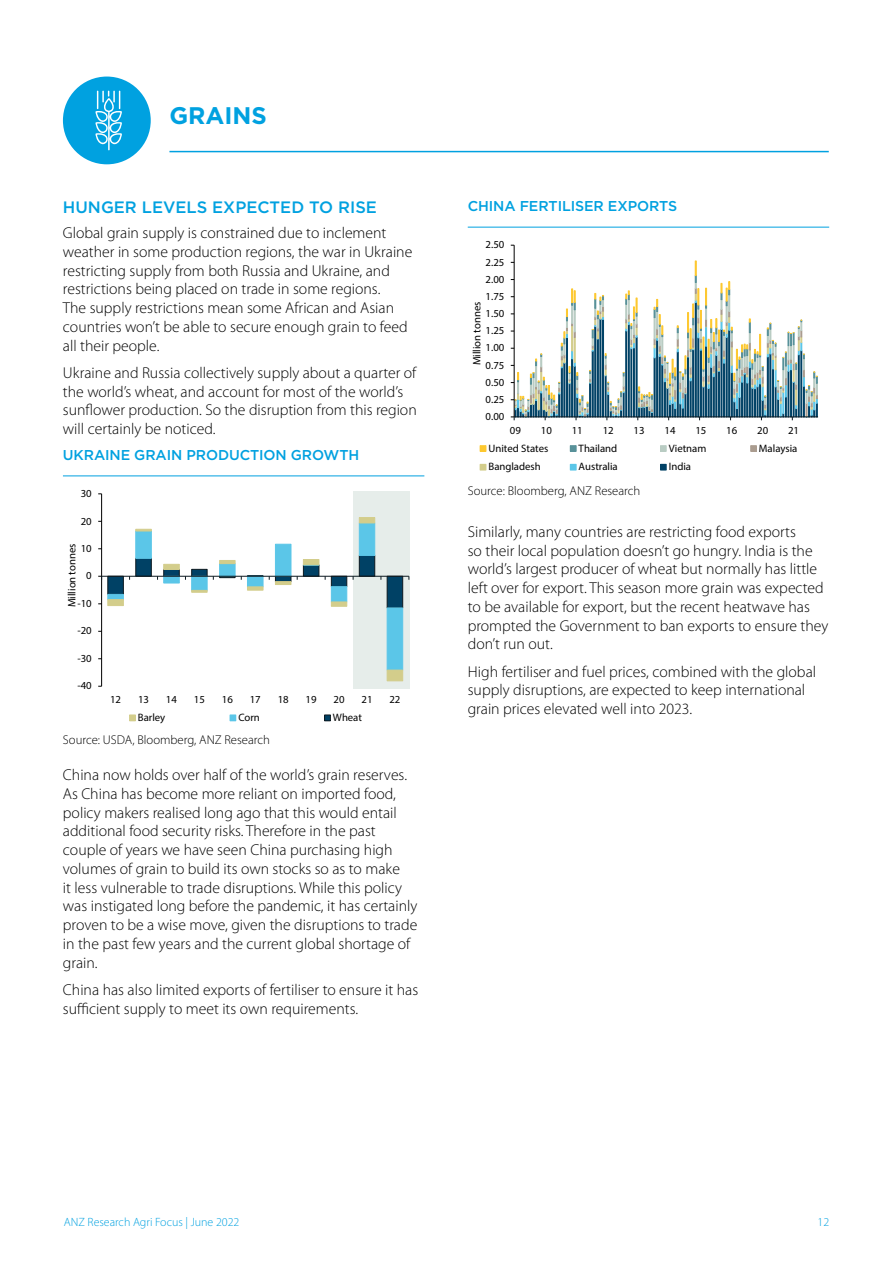
<style>
.page{position:relative;width:893px;height:1263px;background:#fff}
.page>*{position:absolute;margin:0;border:0;box-sizing:border-box;transform-origin:0 0}
.t1{font:700 24px "Gotham";color:#00a1e0}
.t2{font:500 16.5px "Gotham";color:#00a1e0}
.t3{font:300 15.75px/18.8px "Myriad Pro";color:#000}
.t4{font:500 14.25px "Gotham";letter-spacing:-.01em;color:#00a1e0}
.t5{font:300 12.75px "Myriad Pro";color:#000}
.t6{font:300 12px "Myriad Pro";color:#00a1e0}
.t7{font:10.8px "Myriad Pro";color:#000}
</style>
<div class="page">
<div style="left:63px;top:77px;width:88px;height:87px;background:#00a1e0;border-radius:50%"></div>
<svg style="left:95px;top:91px;width:27px;height:59px"></svg>
<hr style="left:169px;top:151px;width:660px;height:1px;background:#00a1e0">
<div style="left:353px;top:492px;width:57px;height:197px;background:#e6edea"></div>
<svg style="left:358px;top:517px;width:45px;height:164px"></svg>
<hr style="left:101px;top:494px;width:1px;height:192px;background:#000">
<hr style="left:102px;top:576px;width:307px;height:1px;background:#0c1920">
<svg style="left:98px;top:521px;width:305px;height:150px"></svg>
<div style="left:129px;top:715px;width:7px;height:6px;border:1px solid #d3cd8b"></div>
<svg style="left:230px;top:715px;width:6px;height:6px"></svg>
<div style="left:324px;top:715px;width:7px;height:6px;border:1px solid #0c1920"></div>
<hr style="left:63px;top:475px;width:361px;height:1px;background:#00a1e0">
<hr style="left:514px;top:245px;width:1px;height:172px;background:#000">
<svg style="left:511px;top:261px;width:307px;height:159px"></svg>
<div style="left:480px;top:445px;width:6px;height:7px;border:1px solid #fdc82f"></div>
<div style="left:570px;top:445px;width:6px;height:7px;border:1px solid #589199"></div>
<div style="left:660px;top:445px;width:7px;height:7px;border:1px solid #b9ccc3"></div>
<div style="left:750px;top:445px;width:7px;height:7px;border:1px solid #aa9c8f"></div>
<svg style="left:480px;top:464px;width:6px;height:6px"></svg>
<svg style="left:570px;top:464px;width:6px;height:6px"></svg>
<div style="left:660px;top:464px;width:7px;height:6px;border:1px solid #004165"></div>
<hr style="left:468px;top:227px;width:361px;height:1px;background:#00a1e0">
<h1 class="t1" style="left:169px;top:100px;width:99px">GRAINS</h1>
<p class="t2" style="left:63px;top:196px;width:316px">HUNGER LEVELS EXPECTED TO RISE</p>
<p class="t3" style="left:63px;top:223px;width:351px">Global grain supply is constrained due to inclement weather in some production regions, the war in Ukraine restricting supply from both Russia and Ukraine, and restrictions being placed on trade in some regions.<br>The supply restrictions mean some African and Asian countries won’t be able to secure enough grain to feed all their people.</p>
<p class="t3" style="left:63px;top:363px;width:355px">Ukraine and Russia collectively supply about a quarter of the world’s wheat, and account for most of the world’s sunflower production. So the disruption from this region will certainly be noticed.</p>
<p class="t4" style="left:63px;top:446px;width:298px">UKRAINE GRAIN PRODUCTION GROWTH</p>
<p class="t7" style="left:81px;top:487px;width:13px">30</p>
<p class="t7" style="left:81px;top:514px;width:13px">20</p>
<p class="t7" style="left:65px;top:607px;width:65px;rotate:-90deg">Million tonnes</p>
<p class="t7" style="left:81px;top:542px;width:13px">10</p>
<p class="t7" style="left:86px;top:569px;width:7px">0</p>
<p class="t7" style="left:77px;top:597px;width:16px">-10</p>
<p class="t7" style="left:77px;top:624px;width:16px">-20</p>
<p class="t7" style="left:77px;top:652px;width:16px">-30</p>
<p class="t7" style="left:77px;top:679px;width:16px">-40</p>
<p class="t7" style="left:110px;top:693px;width:13px">12</p>
<p class="t7" style="left:138px;top:693px;width:13px">13</p>
<p class="t7" style="left:166px;top:693px;width:13px">14</p>
<p class="t7" style="left:194px;top:693px;width:13px">15</p>
<p class="t7" style="left:222px;top:693px;width:13px">16</p>
<p class="t7" style="left:250px;top:693px;width:13px">17</p>
<p class="t7" style="left:278px;top:693px;width:13px">18</p>
<p class="t7" style="left:306px;top:693px;width:13px">19</p>
<p class="t7" style="left:334px;top:693px;width:13px">20</p>
<p class="t7" style="left:361px;top:693px;width:13px">21</p>
<p class="t7" style="left:389px;top:693px;width:13px">22</p>
<p class="t7" style="left:138px;top:711px;width:29px">Barley</p>
<p class="t7" style="left:238px;top:711px;width:23px">Corn</p>
<p class="t7" style="left:333px;top:711px;width:31px">Wheat</p>
<p class="t5" style="left:63px;top:732px;width:209px">Source: USDA, Bloomberg, ANZ Research</p>
<p class="t3" style="left:63px;top:765px;width:356px">China now holds over half of the world’s grain reserves.<br>As China has become more reliant on imported food, policy makers realised long ago that this would entail additional food security risks. Therefore in the past couple of years we have seen China purchasing high volumes of grain to build its own stocks so as to make<br>it less vulnerable to trade disruptions. While this policy was instigated long before the pandemic, it has certainly proven to be a wise move, given the disruptions to trade in the past few years and the current global shortage of grain.</p>
<p class="t3" style="left:63px;top:980px;width:357px">China has also limited exports of fertiliser to ensure it has sufficient supply to meet its own requirements.</p>
<p class="t4" style="left:468px;top:197px;width:211px">CHINA FERTILISER EXPORTS</p>
<p class="t7" style="left:486px;top:238px;width:20px">2.50</p>
<p class="t7" style="left:486px;top:255px;width:20px">2.25</p>
<p class="t7" style="left:486px;top:272px;width:20px">2.00</p>
<p class="t7" style="left:486px;top:290px;width:20px">1.75</p>
<p class="t7" style="left:470px;top:365px;width:65px;rotate:-90deg">Million tonnes</p>
<p class="t7" style="left:486px;top:307px;width:20px">1.50</p>
<p class="t7" style="left:486px;top:324px;width:20px">1.25</p>
<p class="t7" style="left:486px;top:341px;width:20px">1.00</p>
<p class="t7" style="left:486px;top:358px;width:20px">0.75</p>
<p class="t7" style="left:486px;top:375px;width:20px">0.50</p>
<p class="t7" style="left:486px;top:393px;width:20px">0.25</p>
<p class="t7" style="left:486px;top:410px;width:20px">0.00</p>
<p class="t7" style="left:510px;top:424px;width:13px">09</p>
<p class="t7" style="left:541px;top:424px;width:13px">10</p>
<p class="t7" style="left:572px;top:424px;width:13px">11</p>
<p class="t7" style="left:603px;top:424px;width:13px">12</p>
<p class="t7" style="left:634px;top:424px;width:13px">13</p>
<p class="t7" style="left:664px;top:424px;width:13px">14</p>
<p class="t7" style="left:695px;top:424px;width:13px">15</p>
<p class="t7" style="left:726px;top:424px;width:13px">16</p>
<p class="t7" style="left:757px;top:424px;width:13px">20</p>
<p class="t7" style="left:788px;top:424px;width:13px">21</p>
<p class="t7" style="left:488px;top:441px;width:61px">United States</p>
<p class="t7" style="left:579px;top:441px;width:40px">Thailand</p>
<p class="t7" style="left:669px;top:441px;width:39px">Vietnam</p>
<p class="t7" style="left:759px;top:441px;width:40px">Malaysia</p>
<p class="t7" style="left:488px;top:460px;width:54px">Bangladesh</p>
<p class="t7" style="left:579px;top:460px;width:41px">Australia</p>
<p class="t7" style="left:669px;top:460px;width:24px">India</p>
<p class="t5" style="left:468px;top:483px;width:174px">Source: Bloomberg, ANZ Research</p>
<p class="t3" style="left:468px;top:522px;width:362px">Similarly, many countries are restricting food exports<br>so their local population doesn’t go hungry. India is the world’s largest producer of wheat but normally has little left over for export. This season more grain was expected to be available for export, but the recent heatwave has prompted the Government to ban exports to ensure they don’t run out.</p>
<p class="t3" style="left:468px;top:662px;width:350px">High fertiliser and fuel prices, combined with the global supply disruptions, are expected to keep international grain prices elevated well into 2023.</p>
<p class="t6" style="left:64px;top:1215px;width:177px">ANZ Research Agri Focus | June 2022</p>
<p class="t6" style="left:817px;top:1215px;width:13px">12</p>
</div>
